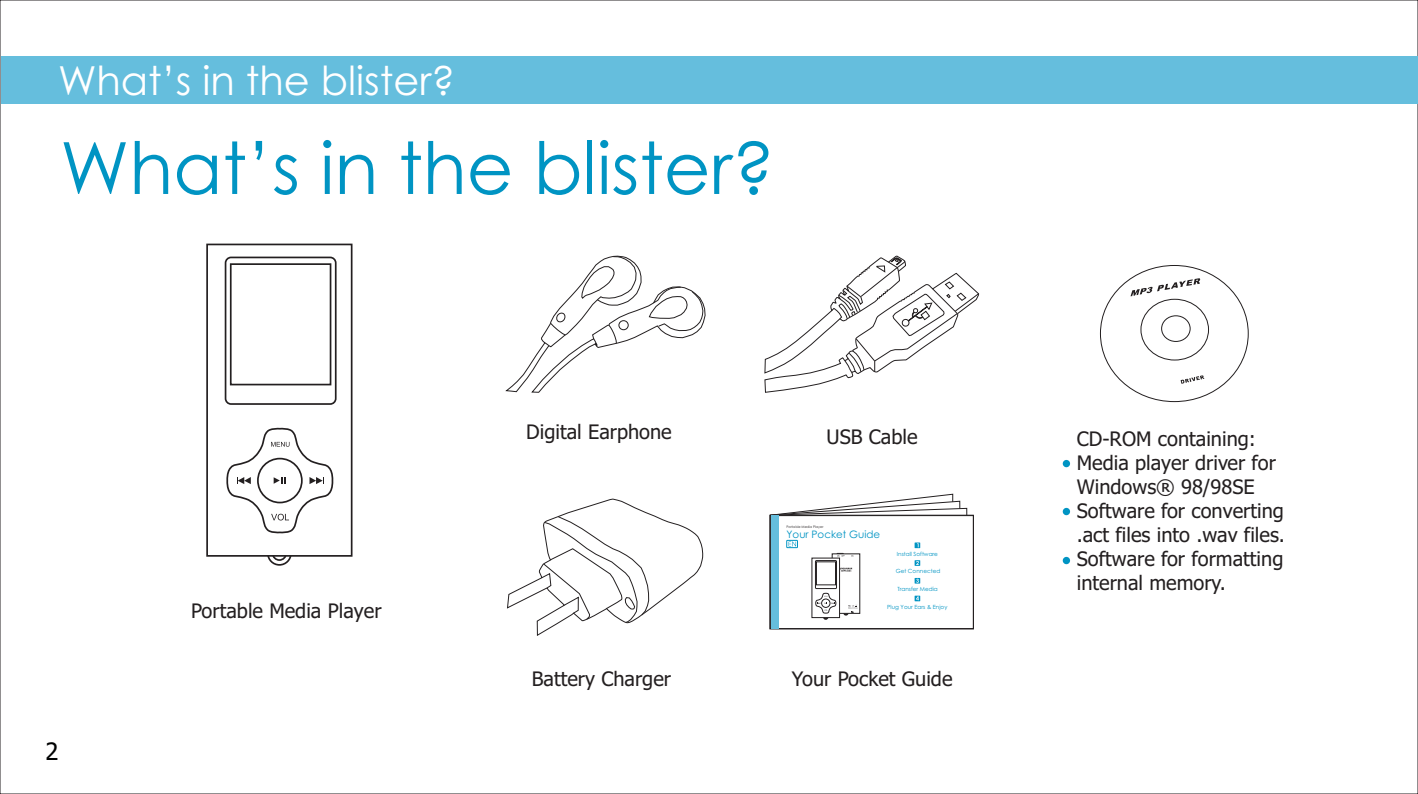
<style>
.page{position:relative;width:1418px;height:794px;background:#fff}
.page>*{position:absolute;margin:0;border:0;box-sizing:border-box;transform-origin:0 0}
.t1{font:72px "Century Gothic";color:#0094c3}
.t2{font:40px "Century Gothic";color:#fff}
.t3{font:24px "Tahoma";color:#010202}
.t4{font:20px/24px "Tahoma";color:#231f20}
.t5{font:10.4px "Century Gothic";color:#0094c3}
.t6{font:5.6px "Century Gothic";color:#0094c3}
</style>
<div class="page">
<svg style="left:206px;top:243px;width:147px;height:314px"></svg>
<div style="left:225px;top:257px;width:111px;height:148px;background:#fff;border:2px solid #231f20;border-radius:6px"></div>
<svg style="left:229px;top:263px;width:103px;height:123px"></svg>
<svg style="left:227px;top:426px;width:106px;height:140px"></svg>
<div style="left:1px;top:56px;width:1416px;height:48px;background:#65bedd"></div>
<svg style="left:507px;top:498px;width:196px;height:138px"></svg>
<svg style="left:505px;top:255px;width:201px;height:138px"></svg>
<svg style="left:764px;top:255px;width:215px;height:138px"></svg>
<div style="left:1140px;top:299px;width:68px;height:61px;border:1px solid #231f20;border-radius:50%"></div>
<div style="left:1161px;top:315px;width:29px;height:27px;border:1px solid #231f20;border-radius:50%"></div>
<svg style="left:1130px;top:278px;width:70px;height:18px"></svg>
<svg style="left:1180px;top:375px;width:24px;height:9px"></svg>
<div style="left:1062px;top:460px;width:8px;height:7px;background:#0094c3;border-radius:50%"></div>
<div style="left:1062px;top:508px;width:8px;height:7px;background:#0094c3;border-radius:50%"></div>
<div style="left:1062px;top:557px;width:8px;height:7px;background:#0094c3;border-radius:50%"></div>
<svg style="left:769px;top:493px;width:205px;height:137px"></svg>
<div style="left:771px;top:516px;width:7px;height:113px;background:#65bedd"></div>
<h2 class="t2" style="left:58px;top:65px;width:398px">What’s in the blister?</h2>
<h1 class="t1" style="left:60px;top:140px;width:716px">What’s in the blister?</h1>
<p class="t4" style="left:191px;top:600px;width:192px">Portable Media Player</p>
<p class="t4" style="left:526px;top:422px;width:147px">Digital Earphone</p>
<p class="t4" style="left:826px;top:426px;width:92px">USB Cable</p>
<p class="t5" style="left:786px;top:530px;width:95px">Your Pocket Guide</p>
<p class="t6" style="left:897px;top:552px;width:43px">Install Software</p>
<p class="t6" style="left:895px;top:568px;width:46px">Get Connected</p>
<p class="t6" style="left:897px;top:586px;width:42px">Transfer Media</p>
<p class="t6" style="left:887px;top:605px;width:62px">Plug Your Ears &amp; Enjoy</p>
<p class="t3" style="left:45px;top:741px;width:15px">2</p>
<p class="t4" style="left:531px;top:668px;width:141px">Battery Charger</p>
<p class="t4" style="left:792px;top:668px;width:162px">Your Pocket Guide</p>
<p class="t4" style="left:1076px;top:428px;width:210px">CD-ROM containing:<br>Media player driver for<br>Windows® 98/98SE<br>Software for converting .act files into .wav files.<br>Software for formatting internal memory.</p>
</div>
